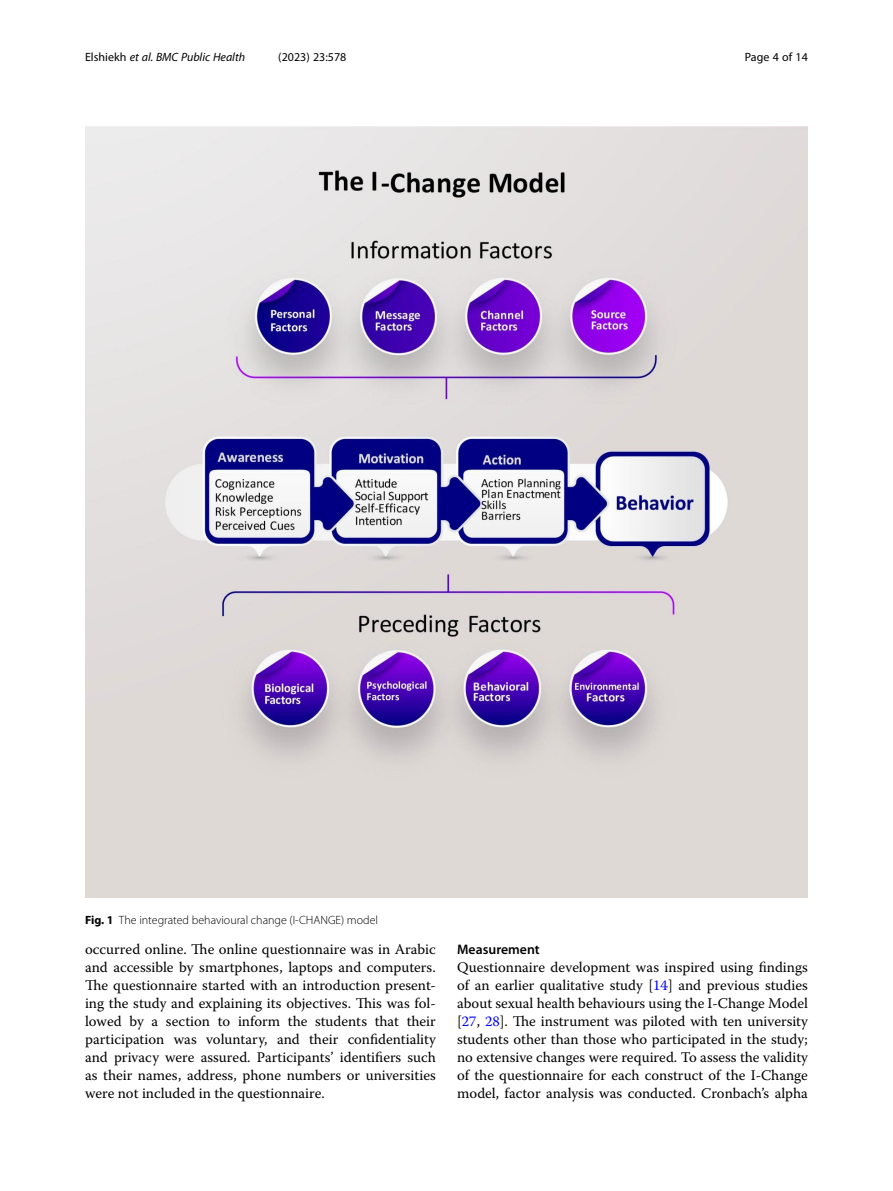
<style>
.page{position:relative;width:893px;height:1191px;background:#fff}
.page>*{position:absolute;margin:0;border:0;box-sizing:border-box;transform-origin:0 0}
.Body_Text{font:14.7px/18px "Warnock Pro";color:#000;text-align:justify}
.Head_2{font:600 13.8px "Myriad Pro";color:#000}
.Figure_Caption{font:300 12px "Myriad Pro";color:#000}
.t1{font:italic 12px "Myriad Pro";color:#000}
.t2{font:12px "Myriad Pro";color:#000}
.s1{font-style:normal}
.s2{font-weight:700}
.s3{color:#00f}
</style>
<div class="page">
<img style="left:85px;top:126px;width:723px;height:771px">
<p class="t1" style="left:85px;top:50px;width:162px"><span class="s1">Elshiekh</span> et al. BMC Public Health</p>
<p class="t2" style="left:278px;top:50px;width:70px">(2023) 23:578</p>
<p class="t2" style="left:745px;top:50px;width:65px">Page 4 of 14</p>
<p class="Figure_Caption" style="left:85px;top:913px;width:295px"><span class="s2">Fig. 1</span> The integrated behavioural change (I-CHANGE) model</p>
<p class="Body_Text" style="left:85px;top:940px;width:352px">occurred online. The online questionnaire was in Arabic and accessible by smartphones, laptops and computers.<br>The questionnaire started with an introduction present&shy;ing the study and explaining its objectives. This was fol&shy;lowed by a section to inform the students that their participation was voluntary, and their confidentiality and privacy were assured. Participants’ identifiers such as their names, address, phone numbers or universities were not included in the questionnaire.</p>
<p class="Head_2" style="left:457px;top:941px;width:84px">Measurement</p>
<p class="Body_Text" style="left:457px;top:958px;width:352px">Questionnaire development was inspired using findings of an earlier qualitative study [<span class="s3">14</span>] and previous studies about sexual health behaviours using the I-Change Model [<span class="s3">27</span>, <span class="s3">28</span>]. The instrument was piloted with ten university students other than those who participated in the study; no extensive changes were required. To assess the validity of the questionnaire for each construct of the I-Change model, factor analysis was conducted. Cronbach’s alpha</p>
</div>
